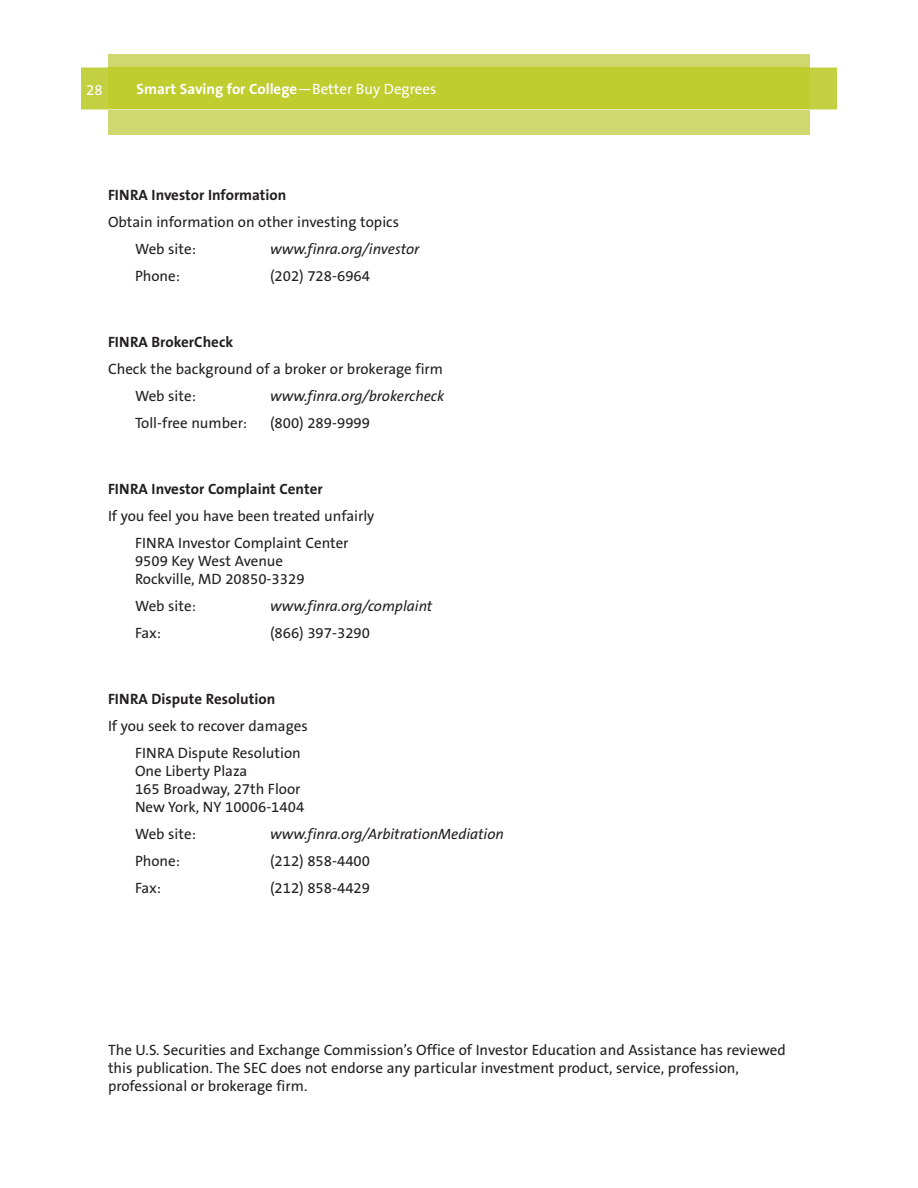
<style>
.page{position:relative;width:918px;height:1188px;background:#fff}
.page>*{position:absolute;margin:0;border:0;box-sizing:border-box;transform-origin:0 0}
.t1{font:15px/18px "The Sans B5 Plain";color:#231f20}
.t2{font:italic 15px "The Sans B5 Plain";color:#231f20}
.t3{font:700 15px "The Sans B7";color:#231f20}
.t4{font:700 15px "The Sans B7";color:#fff}
.t5{font:15px "The Sans B5 Plain";color:#fff}
.s1{font-family:"The Sans B5 Plain";font-weight:400}
</style>
<div class="page">
<div style="left:81px;top:68px;width:756px;height:42px;background:#c3d041"></div>
<div style="left:108px;top:54px;width:702px;height:81px;background:#cfd86e"></div>
<div style="left:108px;top:68px;width:702px;height:42px;background:#bfcd2f"></div>
<p class="t5" style="left:86px;top:82px;width:18px">28</p>
<p class="t4" style="left:136px;top:81px;width:301px">Smart Saving for College<span class="s1">—Better Buy Degrees</span></p>
<p class="t3" style="left:108px;top:187px;width:180px">FINRA Investor Information</p>
<p class="t1" style="left:135px;top:209px;width:266px;line-height:27px;text-indent:-27px">Obtain information on other investing topics<br>Web site:</p>
<p class="t2" style="left:270px;top:241px;width:151px">www.finra.org/investor</p>
<p class="t1" style="left:135px;top:267px;width:47px">Phone:</p>
<p class="t1" style="left:270px;top:267px;width:102px">(202) 728-6964</p>
<p class="t3" style="left:108px;top:334px;width:127px">FINRA BrokerCheck</p>
<p class="t1" style="left:135px;top:356px;width:310px;line-height:27px;text-indent:-27px">Check the background of a broker or brokerage firm<br>Web site:</p>
<p class="t2" style="left:270px;top:388px;width:176px">www.finra.org/brokercheck</p>
<p class="t1" style="left:135px;top:414px;width:114px">Toll-free number:</p>
<p class="t1" style="left:270px;top:414px;width:102px">(800) 289-9999</p>
<p class="t3" style="left:108px;top:481px;width:216px">FINRA Investor Complaint Center</p>
<p class="t1" style="left:108px;top:503px;width:268px;line-height:27px;text-align:center">If you feel you have been treated unfairly<br>FINRA Investor Complaint Center</p>
<p class="t1" style="left:135px;top:552px;width:171px">9509 Key West Avenue<br>Rockville, MD 20850-3329</p>
<p class="t1" style="left:135px;top:597px;width:62px">Web site:</p>
<p class="t2" style="left:270px;top:598px;width:164px">www.finra.org/complaint</p>
<p class="t1" style="left:135px;top:624px;width:28px">Fax:</p>
<p class="t1" style="left:270px;top:624px;width:102px">(866) 397-3290</p>
<p class="t3" style="left:108px;top:691px;width:169px">FINRA Dispute Resolution</p>
<p class="t1" style="left:135px;top:713px;width:174px;line-height:27px;text-indent:-27px">If you seek to recover damages<br>FINRA Dispute Resolution</p>
<p class="t1" style="left:135px;top:762px;width:171px">One Liberty Plaza<br>165 Broadway, 27th Floor<br>New York, NY 10006-1404</p>
<p class="t1" style="left:135px;top:825px;width:62px">Web site:</p>
<p class="t2" style="left:270px;top:826px;width:235px">www.finra.org/ArbitrationMediation</p>
<p class="t1" style="left:135px;top:852px;width:47px">Phone:</p>
<p class="t1" style="left:270px;top:852px;width:102px">(212) 858-4400</p>
<p class="t1" style="left:135px;top:879px;width:28px">Fax:</p>
<p class="t1" style="left:270px;top:879px;width:102px">(212) 858-4429</p>
<p class="t1" style="left:108px;top:1041px;width:679px">The U.S. Securities and Exchange Commission’s Office of Investor Education and Assistance has reviewed this publication. The SEC does not endorse any particular investment product, service, profession, professional or brokerage firm.</p>
</div>
